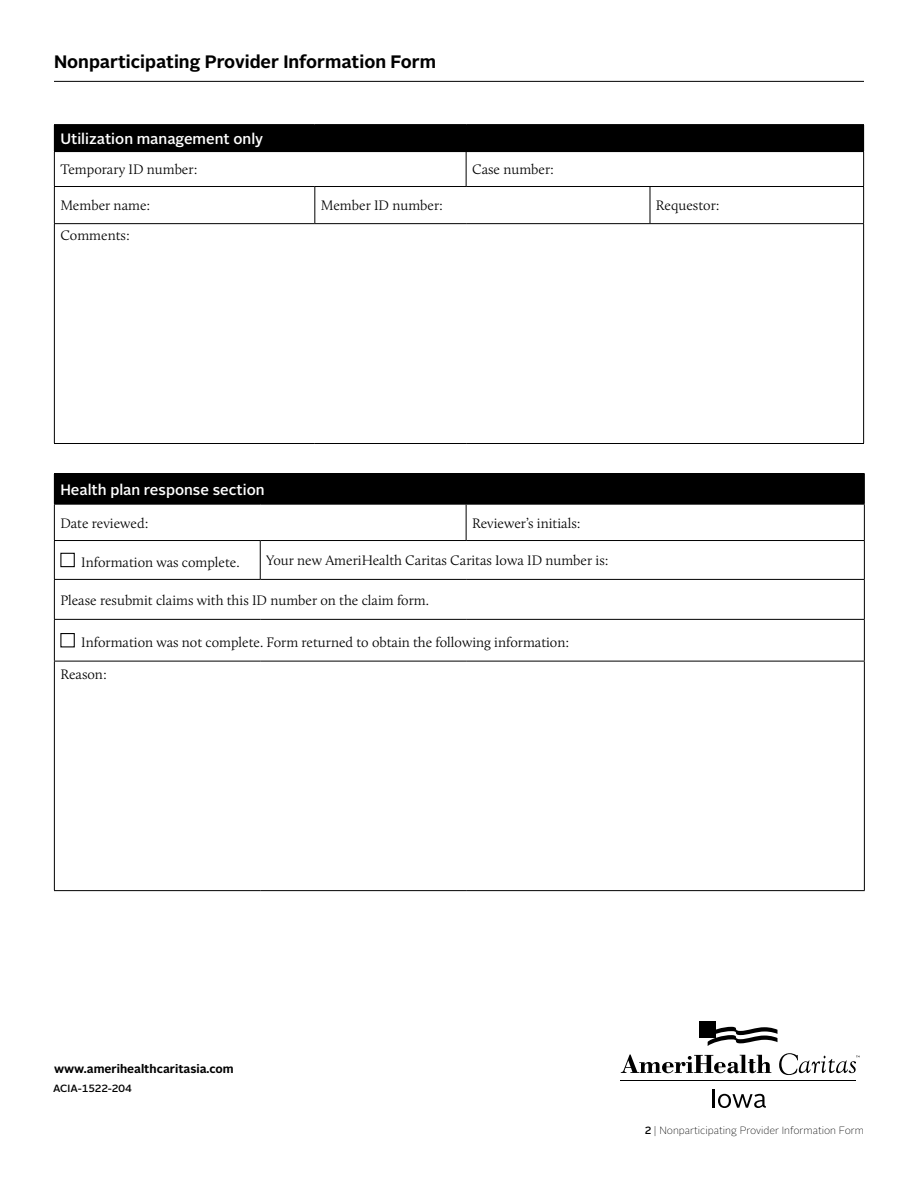
<style>
.page{position:relative;width:918px;height:1188px;background:#fff}
.page>*{position:absolute;margin:0;border:0;box-sizing:border-box;transform-origin:0 0}
.Page_2_-_Document_Ti{font:700 18px "Alright Sans";color:#000}
.table_cell_header{font:500 15px "Alright Sans";color:#fff}
.table_cells{font:300 14.25px "Calluna";color:#000}
.Body_TXT{font:300 14.25px "Calluna";color:#000}
.t1{font:700 12px "Alright Sans";color:#000}
.t2{font:100 10.5px "Alright Sans";color:#000}
.t3{font:500 10.5px "Alright Sans";color:#000}
.s1{font-weight:500}
</style>
<div class="page">
<hr style="left:54px;top:81px;width:810px;height:1px;background:#000">
<div style="left:54px;top:125px;width:810px;height:27px;background:#000"></div>
<hr style="left:54px;top:124px;width:261px;height:1px;background:#000">
<hr style="left:315px;top:124px;width:151px;height:1px;background:#000">
<hr style="left:466px;top:124px;width:184px;height:1px;background:#000">
<hr style="left:650px;top:124px;width:214px;height:1px;background:#000">
<hr style="left:54px;top:152px;width:1px;height:34px;background:#000">
<hr style="left:466px;top:152px;width:1px;height:34px;background:#000">
<hr style="left:863px;top:152px;width:1px;height:34px;background:#000">
<hr style="left:54px;top:186px;width:261px;height:1px;background:#000">
<hr style="left:54px;top:187px;width:1px;height:36px;background:#000">
<hr style="left:315px;top:186px;width:151px;height:1px;background:#000">
<hr style="left:314px;top:187px;width:1px;height:36px;background:#000">
<hr style="left:466px;top:186px;width:184px;height:1px;background:#000">
<hr style="left:650px;top:186px;width:214px;height:1px;background:#000">
<hr style="left:650px;top:187px;width:1px;height:36px;background:#000">
<hr style="left:863px;top:187px;width:1px;height:36px;background:#000">
<hr style="left:54px;top:223px;width:261px;height:1px;background:#000">
<hr style="left:54px;top:224px;width:1px;height:219px;background:#000">
<hr style="left:315px;top:223px;width:151px;height:1px;background:#000">
<hr style="left:466px;top:223px;width:184px;height:1px;background:#000">
<hr style="left:650px;top:223px;width:214px;height:1px;background:#000">
<hr style="left:863px;top:224px;width:1px;height:219px;background:#000">
<hr style="left:54px;top:443px;width:261px;height:1px;background:#000">
<hr style="left:315px;top:443px;width:151px;height:1px;background:#000">
<hr style="left:466px;top:443px;width:184px;height:1px;background:#000">
<hr style="left:650px;top:443px;width:214px;height:1px;background:#000">
<div style="left:54px;top:474px;width:810px;height:30px;background:#000"></div>
<hr style="left:54px;top:473px;width:206px;height:1px;background:#000">
<hr style="left:260px;top:473px;width:206px;height:1px;background:#000">
<hr style="left:466px;top:473px;width:399px;height:1px;background:#000">
<hr style="left:864px;top:474px;width:1px;height:30px;background:#000">
<hr style="left:54px;top:504px;width:206px;height:1px;background:#000">
<hr style="left:54px;top:505px;width:1px;height:35px;background:#000">
<hr style="left:260px;top:504px;width:206px;height:1px;background:#000">
<hr style="left:466px;top:504px;width:399px;height:1px;background:#000">
<hr style="left:466px;top:505px;width:1px;height:35px;background:#000">
<hr style="left:864px;top:505px;width:1px;height:35px;background:#000">
<hr style="left:54px;top:540px;width:206px;height:1px;background:#000">
<hr style="left:54px;top:541px;width:1px;height:38px;background:#000">
<hr style="left:260px;top:540px;width:206px;height:1px;background:#000">
<hr style="left:260px;top:541px;width:1px;height:38px;background:#000">
<hr style="left:466px;top:540px;width:399px;height:1px;background:#000">
<hr style="left:864px;top:541px;width:1px;height:38px;background:#000">
<hr style="left:54px;top:579px;width:206px;height:1px;background:#000">
<hr style="left:54px;top:580px;width:1px;height:39px;background:#000">
<hr style="left:260px;top:579px;width:206px;height:1px;background:#000">
<hr style="left:466px;top:579px;width:399px;height:1px;background:#000">
<hr style="left:864px;top:580px;width:1px;height:39px;background:#000">
<hr style="left:54px;top:619px;width:206px;height:1px;background:#000">
<hr style="left:54px;top:620px;width:1px;height:41px;background:#000">
<hr style="left:260px;top:619px;width:206px;height:1px;background:#000">
<hr style="left:466px;top:619px;width:399px;height:1px;background:#000">
<hr style="left:864px;top:620px;width:1px;height:41px;background:#000">
<hr style="left:54px;top:661px;width:206px;height:1px;background:#000">
<hr style="left:54px;top:661px;width:1px;height:229px;background:#000">
<hr style="left:260px;top:661px;width:206px;height:1px;background:#000">
<hr style="left:466px;top:661px;width:399px;height:1px;background:#000">
<hr style="left:864px;top:661px;width:1px;height:229px;background:#000">
<hr style="left:54px;top:890px;width:206px;height:1px;background:#000">
<hr style="left:260px;top:890px;width:206px;height:1px;background:#000">
<hr style="left:466px;top:890px;width:399px;height:1px;background:#000">
<div style="left:60px;top:553px;width:15px;height:14px;border:1px solid #000"></div>
<div style="left:60px;top:633px;width:15px;height:14px;border:1px solid #000"></div>
<div style="left:699px;top:1021px;width:17px;height:17px;background:#000"></div>
<svg style="left:708px;top:1027px;width:69px;height:19px"></svg>
<svg style="left:621px;top:1055px;width:150px;height:18px"></svg>
<hr style="left:712px;top:1089px;width:3px;height:19px;background:#000">
<svg style="left:718px;top:1094px;width:48px;height:14px"></svg>
<hr style="left:621px;top:1080px;width:235px;height:1px;background:#000">
<svg style="left:779px;top:1053px;width:81px;height:22px"></svg>
<p class="Page_2_-_Document_Ti" style="left:54px;top:49px;width:384px">Nonparticipating Provider Information Form</p>
<p class="table_cell_header" style="left:60px;top:128px;width:204px">Utilization management only</p>
<p class="table_cells" style="left:60px;top:161px;width:139px">Temporary ID number:</p>
<p class="table_cells" style="left:472px;top:161px;width:83px">Case number:</p>
<p class="table_cells" style="left:60px;top:197px;width:92px">Member name:</p>
<p class="table_cells" style="left:321px;top:197px;width:124px">Member ID number:</p>
<p class="table_cells" style="left:656px;top:197px;width:65px">Requestor:</p>
<p class="table_cells" style="left:60px;top:227px;width:71px">Comments:</p>
<p class="table_cell_header" style="left:60px;top:479px;width:206px">Health plan response section</p>
<p class="table_cells" style="left:60px;top:514px;width:90px">Date reviewed:</p>
<p class="table_cells" style="left:472px;top:514px;width:110px">Reviewer’s initials:</p>
<p class="table_cells" style="left:81px;top:554px;width:160px">Information was complete.</p>
<p class="table_cells" style="left:266px;top:552px;width:344px">Your new AmeriHealth Caritas Caritas Iowa ID number is:</p>
<p class="Body_TXT" style="left:60px;top:591px;width:370px">Please resubmit claims with this ID number on the claim form.</p>
<p class="table_cells" style="left:81px;top:634px;width:490px">Information was not complete. Form returned to obtain the following information:</p>
<p class="table_cells" style="left:60px;top:665px;width:48px">Reason:</p>
<p class="t1" style="left:54px;top:1061px;width:181px">www.amerihealthcaritasia.com</p>
<p class="t3" style="left:53px;top:1081px;width:80px">ACIA-1522-204</p>
<p class="t2" style="left:645px;top:1123px;width:221px"><span class="s1">2</span> | Nonparticipating Provider Information Form</p>
</div>
